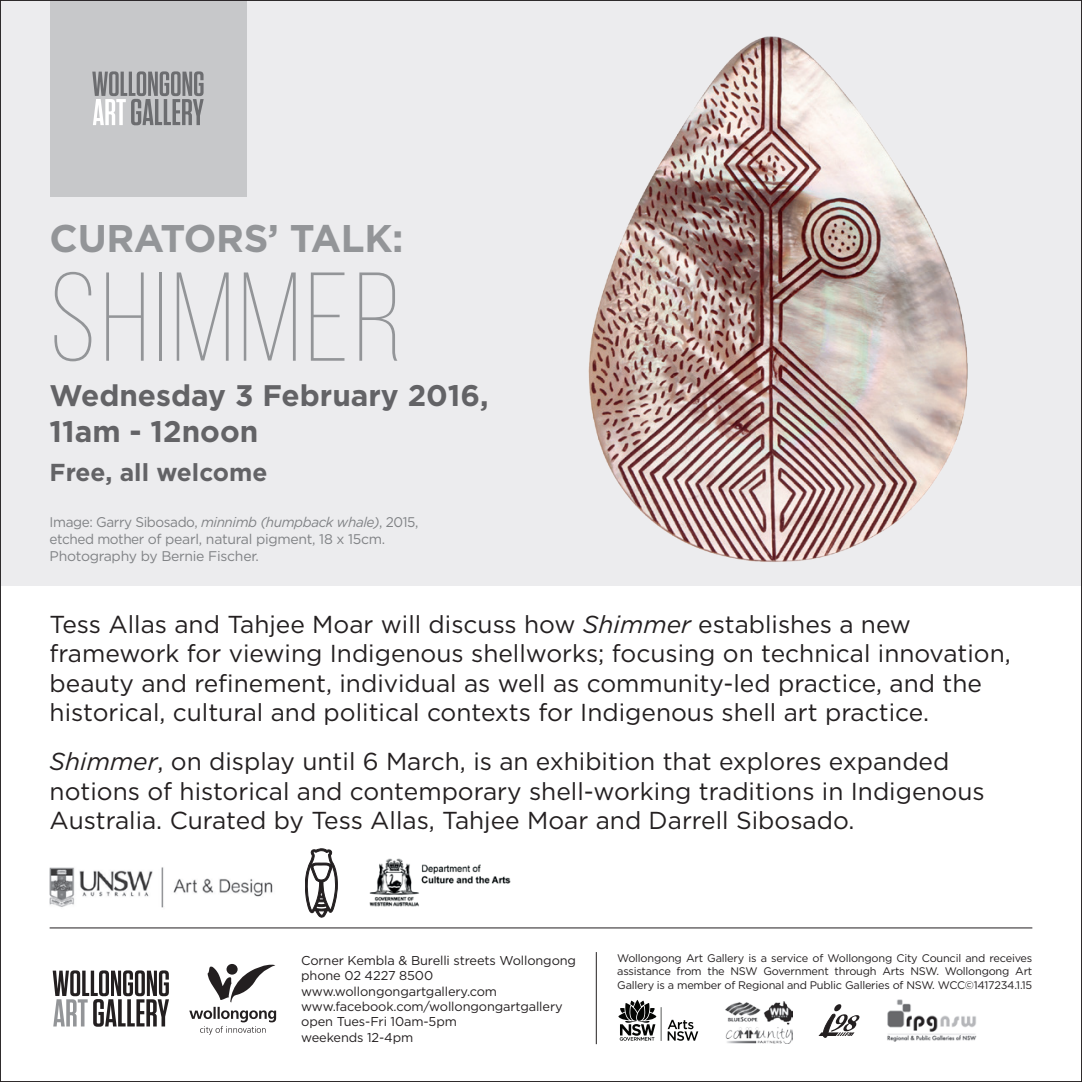
<style>
.page{position:relative;width:1082px;height:1082px;background:#fff}
.page>*{position:absolute;margin:0;border:0;box-sizing:border-box;transform-origin:0 0}
.t1{font:300 126px "Bebas Neue";letter-spacing:.04em;color:#939598}
.t2{font:700 38.5px "Gotham";letter-spacing:-.01em;color:#939598}
.t3{font:700 29.75px/35.7px "Gotham";color:#636366}
.t4{font:24.5px/29.4px "Gotham";color:#231f20}
.t5{font:700 24.5px "Gotham";color:#636366}
.t6{font:14px/16.8px "Gotham";letter-spacing:-.02em;color:#808285}
.t7{font:12.95px/15.4px "Gotham";letter-spacing:-.01em;color:#231f20}
.t8{font:10.85px/13.3px "Gotham";letter-spacing:-.02em;color:#231f20;text-align:justify}
.s1{font-style:italic}
</style>
<div class="page">
<div style="left:0;top:0;width:1081px;height:585px;background:#ececee"></div>
<img style="left:588px;top:36px;width:380px;height:526px">
<div style="left:50px;top:0;width:196px;height:197px;background:#c7c8ca"></div>
<svg style="left:92px;top:71px;width:112px;height:54px"></svg>
<hr style="left:595px;top:952px;width:2px;height:92px;background:#231f20">
<svg style="left:189px;top:964px;width:87px;height:70px"></svg>
<svg style="left:53px;top:970px;width:116px;height:56px"></svg>
<hr style="left:50px;top:927px;width:982px;height:1px;background:#231f20">
<img style="left:887px;top:999px;width:90px;height:43px">
<svg style="left:818px;top:1004px;width:42px;height:34px"></svg>
<img style="left:725px;top:1001px;width:67px;height:42px">
<svg style="left:667px;top:1019px;width:31px;height:21px"></svg>
<svg style="left:618px;top:1000px;width:43px;height:40px"></svg>
<img style="left:49px;top:867px;width:224px;height:41px">
<svg style="left:305px;top:848px;width:32px;height:69px"></svg>
<img style="left:369px;top:858px;width:142px;height:49px">
<h2 class="t2" style="left:50px;top:213px;width:355px">CURATORS’ TALK:</h2>
<h1 class="t1" style="left:50px;top:250px;width:354px">SHIMMER</h1>
<p class="t3" style="left:50px;top:378px;width:440px">Wednesday 3 February 2016,<br>11am - 12noon</p>
<p class="t5" style="left:50px;top:456px;width:219px">Free, all welcome</p>
<p class="t6" style="left:50px;top:513px;width:370px">Image: Garry Sibosado, <span class="s1">minnimb (humpback whale)</span>, 2015, etched mother of pearl, natural pigment, 18 x 15cm.<br>Photography by Bernie Fischer.</p>
<p class="t4" style="left:50px;top:609px;width:962px">Tess Allas and Tahjee Moar will discuss how <span class="s1">Shimmer</span> establishes a new framework for viewing Indigenous shellworks; focusing on technical innovation, beauty and refinement, individual as well as community-led practice, and the historical, cultural and political contexts for Indigenous shell art practice.</p>
<p class="t4" style="left:50px;top:746px;width:936px"><span class="s1">Shimmer</span>, on display until 6 March, is an exhibition that explores expanded notions of historical and contemporary shell-working traditions in Indigenous<br>Australia. Curated by Tess Allas, Tahjee Moar and Darrell Sibosado.</p>
<p class="t7" style="left:301px;top:952px;width:276px">Corner Kembla &amp; Burelli streets Wollongong phone 02 4227 8500 www.wollongongartgallery.com www.facebook.com/wollongongartgallery open Tues-Fri 10am-5pm<br>weekends 12-4pm</p>
<p class="t8" style="left:617px;top:951px;width:416px">Wollongong Art Gallery is a service of Wollongong City Council and receives assistance from the NSW Government through Arts NSW. Wollongong Art Gallery is a member of Regional and Public Galleries of NSW. WCC©1417234.1.15</p>
</div>
